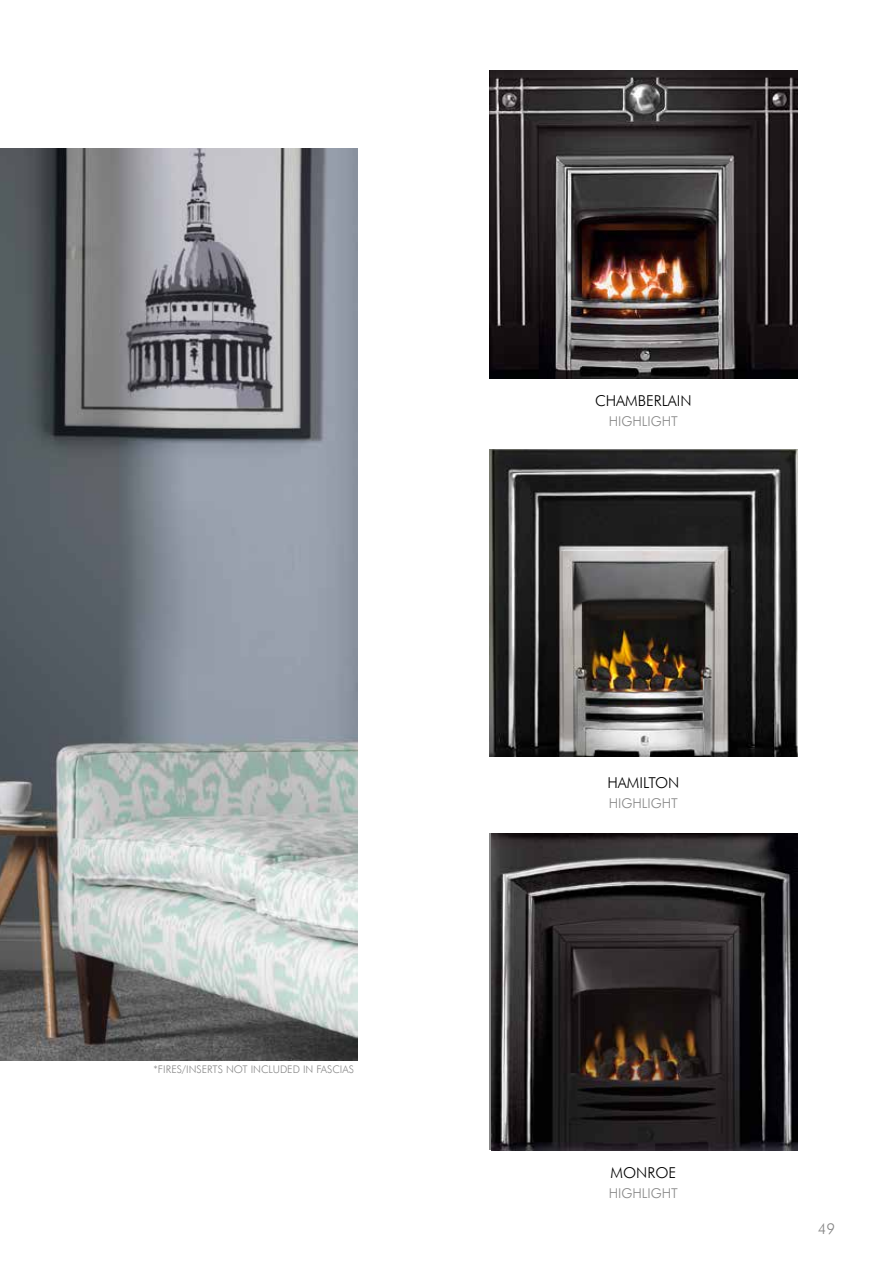
<style>
.page{position:relative;width:893px;height:1263px;background:#fff}
.page>*{position:absolute;margin:0;border:0;box-sizing:border-box;transform-origin:0 0}
.t1{font:300 15px "Futura BT";color:#000}
.t2{font:300 15px "Futura BT";color:#878787}
.t3{font:300 13.5px "Futura BT";color:#878787}
.t4{font:300 10.5px "Futura BT";color:#878787}
</style>
<div class="page">
<img style="left:0;top:149px;width:357px;height:911px">
<img style="left:489px;top:71px;width:309px;height:307px">
<img style="left:489px;top:449px;width:309px;height:307px">
<img style="left:491px;top:833px;width:307px;height:317px">
<p class="t4" style="left:154px;top:1063px;width:202px">*FIRES/INSERTS NOT INCLUDED IN FASCIAS</p>
<h1 class="t1" style="left:595px;top:391px;width:98px">CHAMBERLAIN</h1>
<p class="t3" style="left:609px;top:413px;width:71px">HIGHLIGHT</p>
<h1 class="t1" style="left:607px;top:773px;width:73px">HAMILTON</h1>
<p class="t3" style="left:609px;top:795px;width:71px">HIGHLIGHT</p>
<h1 class="t1" style="left:611px;top:1163px;width:67px">MONROE</h1>
<p class="t3" style="left:609px;top:1185px;width:71px">HIGHLIGHT</p>
<h1 class="t2" style="left:818px;top:1220px;width:19px">49</h1>
</div>
